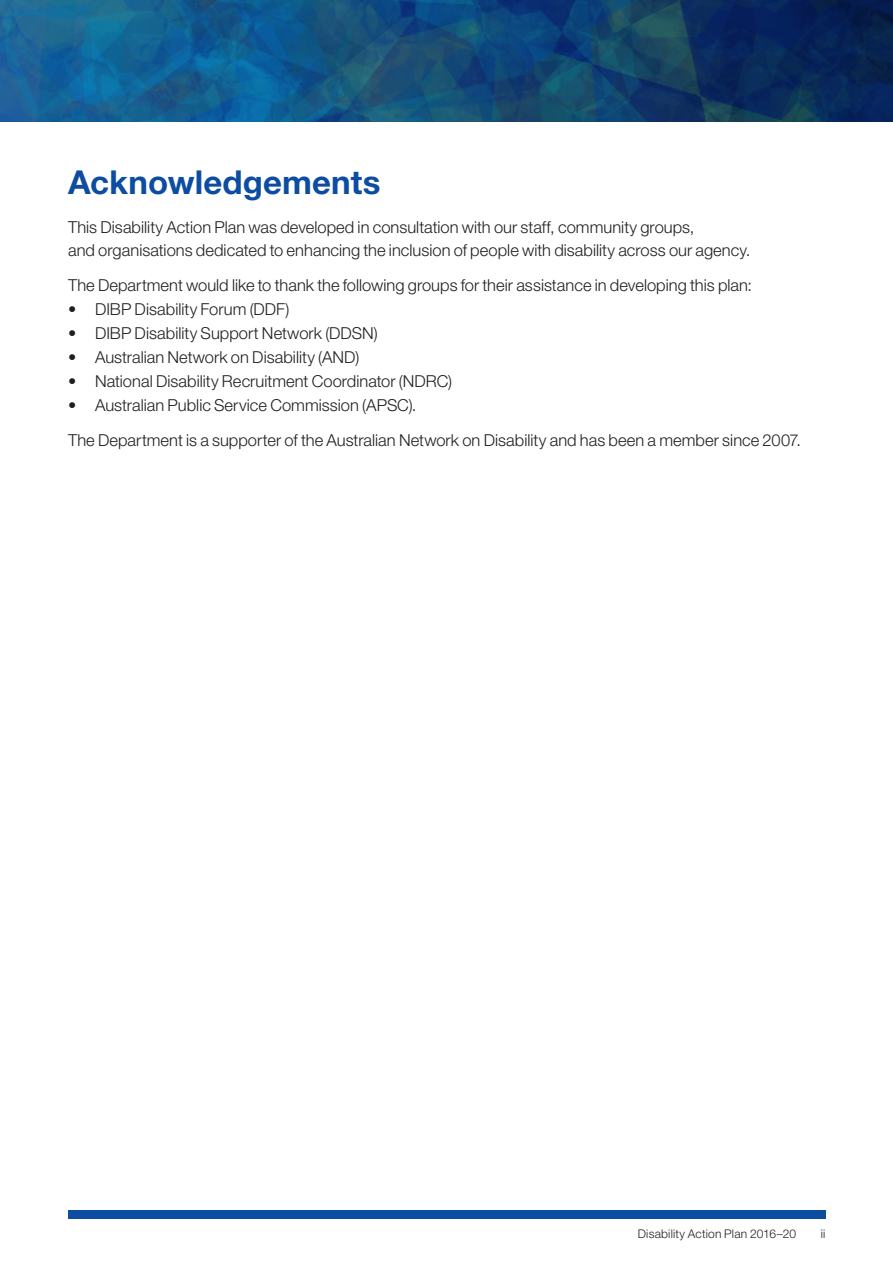
<style>
.page{position:relative;width:893px;height:1263px;background:#fff}
.page>*{position:absolute;margin:0;border:0;box-sizing:border-box;transform-origin:0 0}
.t1{font:700 33px "Helvetica Neue LT Std";letter-spacing:.005em;color:#0d4da1}
.t2{font:300 16.5px/22.5px "Helvetica Neue LT Std";color:#231f20}
.t3{font:300 12px "Helvetica Neue LT Std";letter-spacing:.015em;color:#231f20}
</style>
<div class="page">
<img style="left:0;top:0;width:893px;height:121px">
<div style="left:68px;top:1210px;width:757px;height:8px;background:#0d4da1"></div>
<h1 class="t1" style="left:68px;top:161px;width:314px">Acknowledgements</h1>
<p class="t2" style="left:68px;top:216px;width:684px">This Disability Action Plan was developed in consultation with our staff, community groups,<br>and organisations dedicated to enhancing the inclusion of people with disability across our agency.</p>
<p class="t2" style="left:68px;top:273px;width:686px">The Department would like to thank the following groups for their assistance in developing this plan:</p>
<p class="t2" style="left:68px;top:297px;width:223px">• DIBP Disability Forum (DDF)</p>
<p class="t2" style="left:68px;top:322px;width:311px">• DIBP Disability Support Network (DDSN)</p>
<p class="t2" style="left:68px;top:346px;width:293px">• Australian Network on Disability (AND)</p>
<p class="t2" style="left:68px;top:370px;width:386px">• National Disability Recruitment Coordinator (NDRC)</p>
<p class="t2" style="left:68px;top:387px;width:734px;line-height:35.2px">• Australian Public Service Commission (APSC).<br>The Department is a supporter of the Australian Network on Disability and has been a member since 2007.</p>
<p class="t3" style="left:638px;top:1226px;width:160px">Disability Action Plan 2016–20</p>
<p class="t3" style="left:821px;top:1226px;width:6px">ii</p>
</div>
